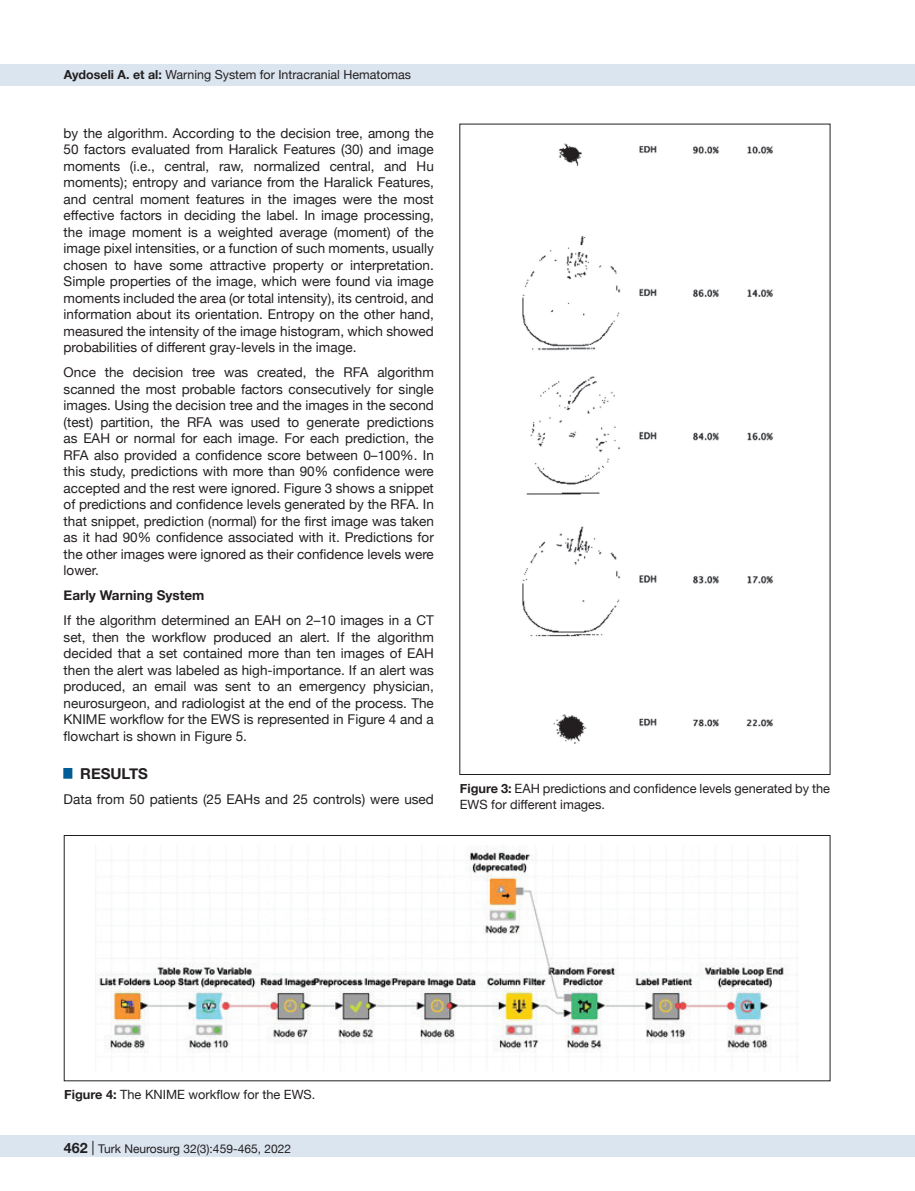
<style>
.page{position:relative;width:915px;height:1191px;background:#fff}
.page>*{position:absolute;margin:0;border:0;box-sizing:border-box;transform-origin:0 0}
.t1{font:700 15px "Helvetica Neue";color:#231f20}
.t2{font:13.5px/16.5px "Helvetica Neue";color:#231f20;text-align:justify}
.t3{font:700 13.5px "Helvetica Neue";color:#231f20}
.t4{font:12.75px/15.8px "Helvetica Neue";color:#231f20}
.t5{font:12.45px "Helvetica Neue";color:#231f20}
.t6{font:12px "Helvetica Neue";color:#231f20}
.s1{font-weight:700}
.s2{font-weight:700;font-size:14.25px}
.s3{font-size:14.25px}
</style>
<div class="page">
<div style="left:0;top:1135px;width:914px;height:22px;background:#dbe5f0"></div>
<div style="left:0;top:64px;width:914px;height:21px;background:#dbe5f0"></div>
<img style="left:522px;top:143px;width:251px;height:601px">
<img style="left:98px;top:845px;width:700px;height:213px">
<div style="left:64px;top:835px;width:766px;height:246px;border:1px solid #231f20"></div>
<p class="t5" style="left:64px;top:66px;width:348px"><span class="s1">Aydoseli A. et al:</span> Warning System for Intracranial Hematomas</p>
<p class="t2" style="left:64px;top:125px;width:371px">by the algorithm. According to the decision tree, among the 50 factors evaluated from Haralick Features (30) and image moments (i.e., central, raw, normalized central, and Hu moments); entropy and variance from the Haralick Features, and central moment features in the images were the most effective factors in deciding the label. In image processing, the image moment is a weighted average (moment) of the image pixel intensities, or a function of such moments, usually chosen to have some attractive property or interpretation.<br>Simple properties of the image, which were found via image moments included the area (or total intensity), its centroid, and information about its orientation. Entropy on the other hand, measured the intensity of the image histogram, which showed probabilities of different gray-levels in the image.</p>
<p class="t2" style="left:64px;top:365px;width:371px">Once the decision tree was created, the RFA algorithm scanned the most probable factors consecutively for single images. Using the decision tree and the images in the second (test) partition, the RFA was used to generate predictions as EAH or normal for each image. For each prediction, the RFA also provided a confidence score between 0–100%. In this study, predictions with more than 90% confidence were accepted and the rest were ignored. Figure 3 shows a snippet of predictions and confidence levels generated by the RFA. In that snippet, prediction (normal) for the first image was taken as it had 90% confidence associated with it. Predictions for the other images were ignored as their confidence levels were lower.</p>
<p class="t3" style="left:64px;top:585px;width:142px">Early Warning System</p>
<p class="t2" style="left:64px;top:613px;width:371px">If the algorithm determined an EAH on 2–10 images in a CT set, then the workflow produced an alert. If the algorithm decided that a set contained more than ten images of EAH then the alert was labeled as high-importance. If an alert was produced, an email was sent to an emergency physician, neurosurgeon, and radiologist at the end of the process. The KNIME workflow for the EWS is represented in Figure 4 and a flowchart is shown in Figure 5.</p>
<p class="t1" style="left:64px;top:761px;width:86px"><sup>█</sup> RESULTS</p>
<p class="t2" style="left:64px;top:791px;width:371px">Data from 50 patients (25 EAHs and 25 controls) were used</p>
<p class="t4" style="left:459px;top:781px;width:371px"><span class="s1">Figure 3:</span> EAH predictions and confidence levels generated by the<br>EWS for different images.</p>
<p class="t4" style="left:64px;top:1086px;width:252px"><span class="s1">Figure 4:</span> The KNIME workflow for the EWS.</p>
<p class="t6" style="left:63px;top:1140px;width:229px"><span class="s2">462</span> <span class="s3">|</span> Turk Neurosurg 32(3):459-465, 2022</p>
</div>
